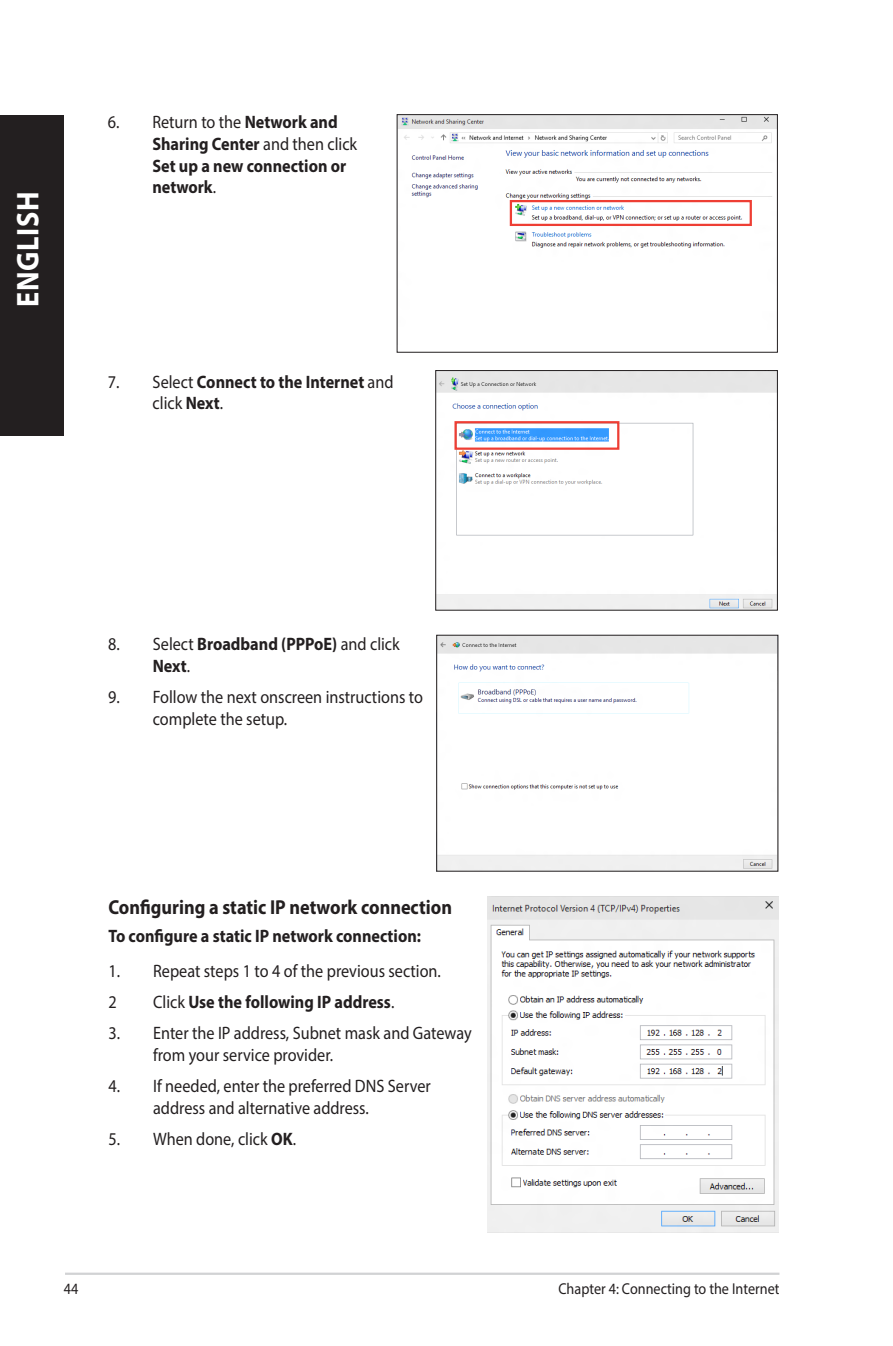
<style>
.page{position:relative;width:893px;height:1346px;background:#fff}
.page>*{position:absolute;margin:0;border:0;box-sizing:border-box;transform-origin:0 0}
.t1{font:700 31.5px "Myriad Pro";letter-spacing:.025em;color:#fff;scale:.9 1}
.t2{font:700 20.25px "Myriad Pro";color:#231f20;scale:.9 1}
.t3{font:18px/21.6px "Myriad Pro";color:#231f20;scale:.9 1}
.t4{font:700 18px/21.6px "Myriad Pro";color:#231f20;scale:.9 1}
.t5{font:15.75px "Myriad Pro";color:#231f20;scale:.9 1}
.s1{font-weight:400}
.s2{font-weight:700}
</style>
<div class="page">
<img style="left:399px;top:116px;width:377px;height:132px">
<div style="left:397px;top:114px;width:381px;height:238px;border:1px solid #231f20"></div>
<div style="left:510px;top:200px;width:242px;height:26px;border:2px solid #ee3e34"></div>
<img style="left:437px;top:372px;width:339px;height:236px">
<div style="left:435px;top:370px;width:343px;height:240px;border:1px solid #231f20"></div>
<div style="left:454px;top:421px;width:165px;height:29px;border:2px solid #ee3e34"></div>
<img style="left:438px;top:637px;width:338px;height:232px">
<div style="left:436px;top:635px;width:342px;height:236px;border:1px solid #231f20"></div>
<img style="left:487px;top:897px;width:291px;height:335px">
<hr style="left:65px;top:1272px;width:714px;height:3px;background:#d1d2d4">
<div style="left:0;top:115px;width:64px;height:320px;background:#231f20"></div>
<h1 class="t1" style="left:7px;top:307px;width:130px;rotate:-90deg">ENGLISH</h1>
<p class="t4" style="left:152px;top:111px;width:229px;text-indent:-45px"><span class="s1">6. Return to the</span> Network and<br>Sharing Center <span class="s1">and then click<br></span>Set up a new connection or network<span class="s1">.</span></p>
<p class="t4" style="left:153px;top:370px;width:269px;text-indent:-45px"><span class="s1">7. Select</span> Connect to the Internet <span class="s1">and click</span> Next<span class="s1">.</span></p>
<p class="t4" style="left:153px;top:633px;width:276px;text-indent:-45px"><span class="s1">8. Select</span> Broadband (PPPoE) <span class="s1">and click<br></span>Next<span class="s1">.</span></p>
<p class="t3" style="left:153px;top:686px;width:302px;text-indent:-45px">9. Follow the next onscreen instructions to complete the setup.</p>
<p class="t2" style="left:108px;top:894px;width:383px">Configuring a static IP network connection</p>
<p class="t4" style="left:108px;top:925px;width:349px">To configure a static IP network connection:</p>
<p class="t3" style="left:108px;top:955px;width:371px;line-height:31.3px">1. Repeat steps 1 to 4 of the previous section.<br>2</p>
<p class="t4" style="left:153px;top:990px;width:270px"><span class="s1">Click</span> Use the following IP address<span class="s1">.</span></p>
<p class="t3" style="left:153px;top:1022px;width:356px;text-indent:-45px">3. Enter the IP address, Subnet mask and Gateway from your service provider.</p>
<p class="t3" style="left:153px;top:1075px;width:310px;text-indent:-45px">4. If needed, enter the preferred DNS Server address and alternative address.</p>
<p class="t3" style="left:108px;top:1127px;width:210px">5. When done, click <span class="s2">OK</span>.</p>
<p class="t5" style="left:64px;top:1279px;width:18px">44</p>
<p class="t5" style="left:558px;top:1279px;width:247px">Chapter 4: Connecting to the Internet</p>
</div>
